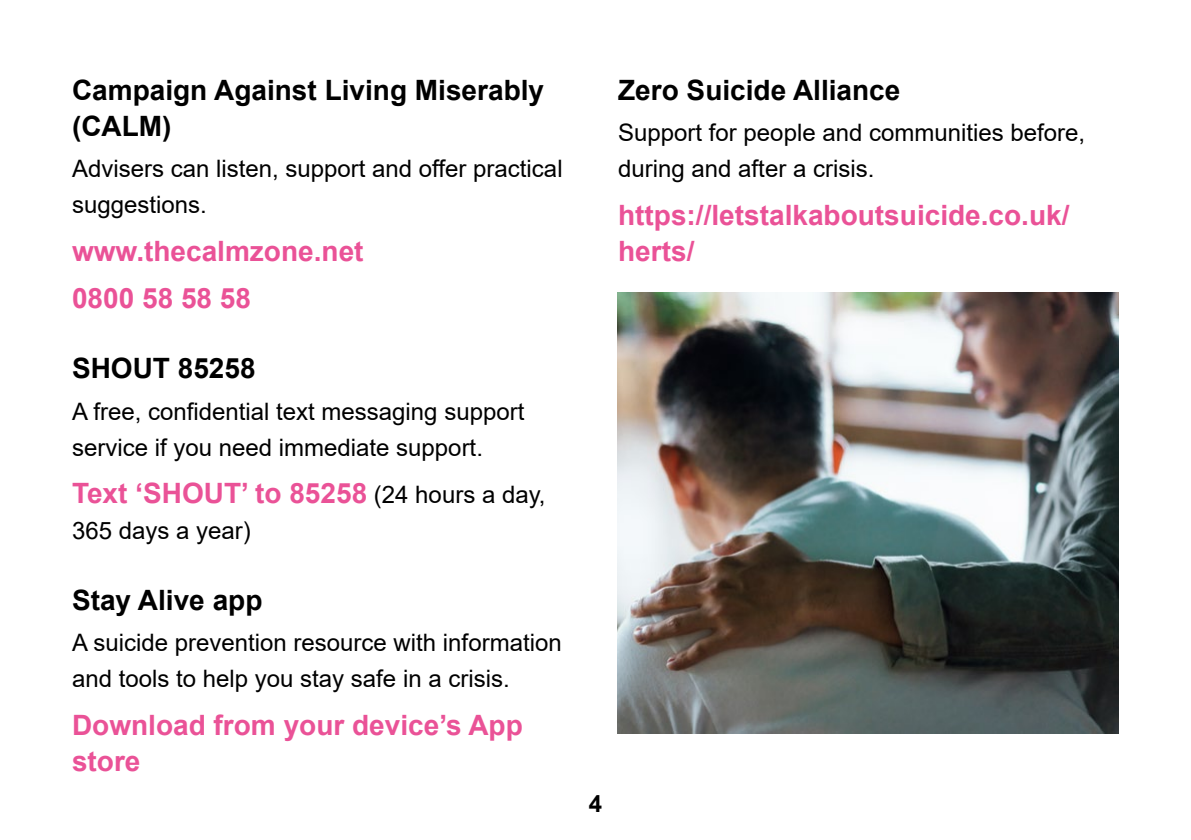
<style>
.page{position:relative;width:1191px;height:840px;background:#fff}
.page>*{position:absolute;margin:0;border:0;box-sizing:border-box;transform-origin:0 0}
.body_text{font:700 28px/36px "Arial";color:#ea5297}
.heading_2{font:700 28px/36px "Arial";color:#000}
.body_text-2{font:24px/36px "Arial";color:#000}
.t1{font:700 24px "Arial";color:#000}
.s1{font-weight:400;font-size:24px;color:#000}
</style>
<div class="page">
<img style="left:618px;top:293px;width:501px;height:440px">
<p class="heading_2" style="left:72px;top:72px;width:473px">Campaign Against Living Miserably (CALM)</p>
<p class="body_text-2" style="left:72px;top:151px;width:492px">Advisers can listen, support and offer practical suggestions.</p>
<p class="body_text" style="left:72px;top:233px;width:293px">www.thecalmzone.net</p>
<p class="body_text" style="left:72px;top:280px;width:181px">0800 58 58 58</p>
<p class="heading_2" style="left:72px;top:350px;width:185px">SHOUT 85258</p>
<p class="body_text-2" style="left:72px;top:393px;width:454px">A free, confidential text messaging support service if you need immediate support.</p>
<p class="body_text" style="left:72px;top:475px;width:475px">Text ‘SHOUT’ to 85258 <span class="s1">(24 hours a day,</span></p>
<p class="body_text-2" style="left:72px;top:512px;width:180px">365 days a year)</p>
<p class="heading_2" style="left:72px;top:581px;width:192px">Stay Alive app</p>
<p class="body_text-2" style="left:72px;top:624px;width:491px">A suicide prevention resource with information and tools to help you stay safe in a crisis.</p>
<p class="body_text" style="left:72px;top:706px;width:452px">Download from your device’s App store</p>
<p class="heading_2" style="left:618px;top:72px;width:284px">Zero Suicide Alliance</p>
<p class="body_text-2" style="left:618px;top:115px;width:468px">Support for people and communities before, during and after a crisis.</p>
<p class="body_text" style="left:618px;top:197px;width:453px">https://letstalkaboutsuicide.co.uk/ herts/</p>
<p class="t1" style="left:589px;top:786px;width:15px">4</p>
</div>
